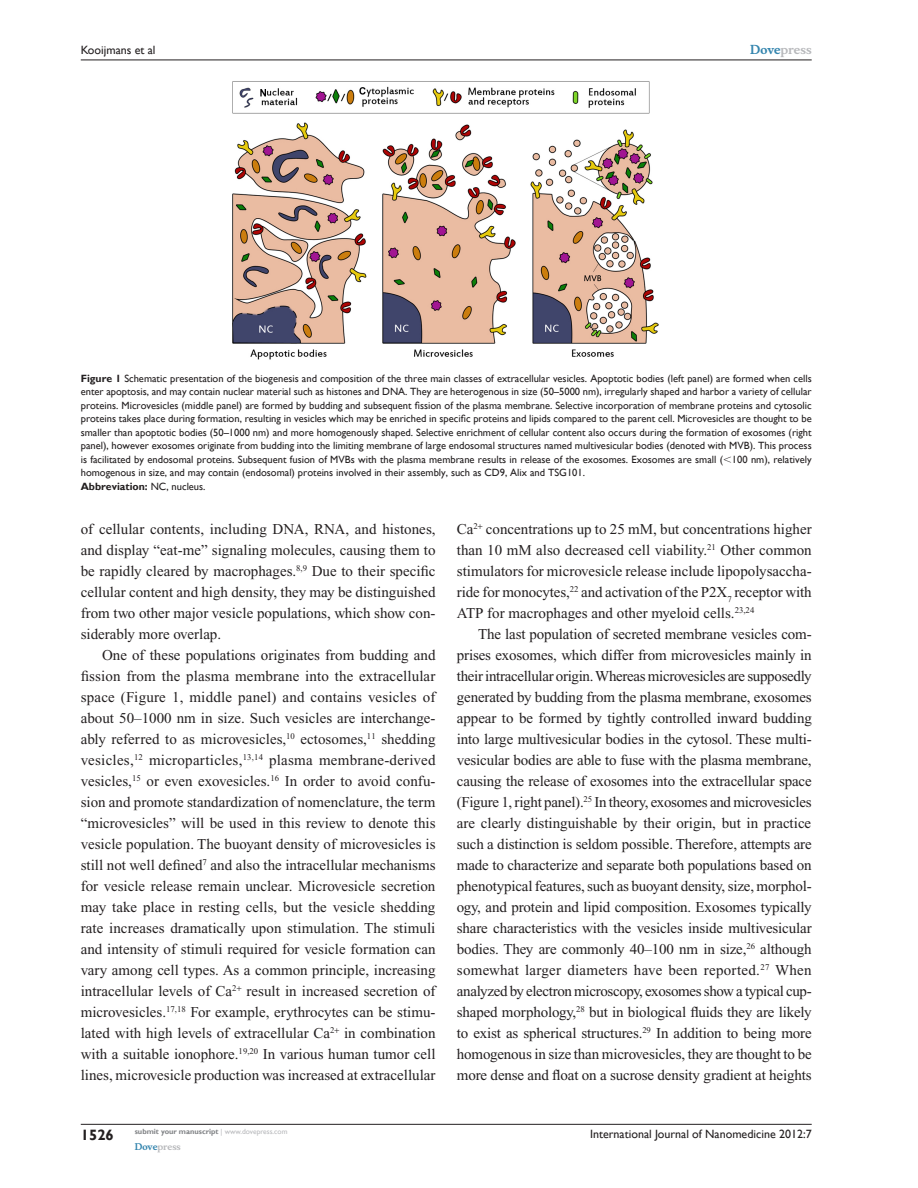
<style>
.page{position:relative;width:918px;height:1188px;background:#fff}
.page>*{position:absolute;margin:0;border:0;box-sizing:border-box;transform-origin:0 0}
.t1{font:15px/21px "Times New Roman";color:#231f20;text-align:justify}
.t2{font:700 15px "Gill Sans";color:#231f20}
.t3{font:12px "Gill Sans";color:#231f20}
.t4{font:700 12px "Musee";color:#b8b9bc}
.t5{font:10.5px/13.5px "Gill Sans";color:#231f20}
.t6{font:700 9px "Musee";color:#b8b9bc}
.t7{font:700 7.5px "Gill Sans";color:#808285}
.s1{color:#3485ae}
.s2{font-weight:700}
.s3{font-family:"Mathematical Pi One"}
.s4{font-weight:400;color:#b8b9bc}
</style>
<div class="page">
<img style="left:233px;top:81px;width:426px;height:279px">
<hr style="left:81px;top:1124px;width:731px;height:1px;background:#231f20">
<hr style="left:81px;top:60px;width:731px;height:1px;background:#231f20">
<p class="t3" style="left:81px;top:43px;width:76px">Kooijmans et al</p>
<p class="t4" style="left:750px;top:43px;width:63px"><span class="s1">Dove</span>press</p>
<p class="t5" style="left:81px;top:371px;width:732px"><span class="s2">Figure 1</span> Schematic presentation of the biogenesis and composition of the three main classes of extracellular vesicles. Apoptotic bodies (left panel) are formed when cells enter apoptosis, and may contain nuclear material such as histones and DNA. They are heterogenous in size (50–5000 nm), irregularly shaped and harbor a variety of cellular proteins. Microvesicles (middle panel) are formed by budding and subsequent fission of the plasma membrane. Selective incorporation of membrane proteins and cytosolic proteins takes place during formation, resulting in vesicles which may be enriched in specific proteins and lipids compared to the parent cell. Microvesicles are thought to be smaller than apoptotic bodies (50–1000 nm) and more homogenously shaped. Selective enrichment of cellular content also occurs during the formation of exosomes (right panel), however exosomes originate from budding into the limiting membrane of large endosomal structures named multivesicular bodies (denoted with MVB). This process is facilitated by endosomal proteins. Subsequent fusion of MVBs with the plasma membrane results in release of the exosomes. Exosomes are small (<span class="s3">,</span>100 nm), relatively homogenous in size, and may contain (endosomal) proteins involved in their assembly, such as CD9, Alix and TSG101.<br><span class="s2">Abbreviation:</span> NC, nucleus.</p>
<p class="t1" style="left:81px;top:518px;width:356px">of cellular contents, including DNA, RNA, and histones, and display “eat-me” signaling molecules, causing them to be rapidly cleared by macrophages.<sup>8,9</sup> Due to their specific cellular content and high density, they may be distinguished from two other major vesicle populations, which show con&shy;siderably more overlap.</p>
<p class="t1" style="left:81px;top:644px;width:356px;text-indent:21px">One of these populations originates from budding and fission from the plasma membrane into the extracellular space (Figure 1, middle panel) and contains vesicles of about 50–1000 nm in size. Such vesicles are interchange&shy;ably referred to as microvesicles,<sup>10</sup> ectosomes,<sup>11</sup> shedding vesicles,<sup>12</sup> microparticles,<sup>13,14</sup> plasma membrane-derived vesicles,<sup>15</sup> or even exovesicles.<sup>16</sup> In order to avoid confu&shy;sion and promote standardization of nomenclature, the term “microvesicles” will be used in this review to denote this vesicle population. The buoyant density of microvesicles is still not well defined<sup>7</sup> and also the intracellular mechanisms for vesicle release remain unclear. Microvesicle secretion may take place in resting cells, but the vesicle shedding rate increases dramatically upon stimulation. The stimuli and intensity of stimuli required for vesicle formation can vary among cell types. As a common principle, increasing intracellular levels of Ca<sup>2</sup> result in increased secretion of microvesicles.<sup>17,18</sup> For example, erythrocytes can be stimu&shy;lated with high levels of extracellular Ca<sup>2</sup> in combination with a suitable ionophore.<sup>19,20</sup> In various human tumor cell lines, microvesicle production was increased at extracellular</p>
<p class="t1" style="left:457px;top:518px;width:356px">Ca<sup>2</sup> concentrations up to 25 mM, but concentrations higher than 10 mM also decreased cell viability.<sup>21</sup> Other common stimulators for microvesicle release include lipopolysaccha&shy;ride for monocytes,<sup>22</sup> and activation of the P2X<sub>7</sub> receptor with ATP for macrophages and other myeloid cells.<sup>23,24</sup></p>
<p class="t1" style="left:457px;top:623px;width:357px;text-indent:21px">The last population of secreted membrane vesicles com&shy;prises exosomes, which differ from microvesicles mainly in their intracellular origin. Whereas microvesicles are supposedly generated by budding from the plasma membrane, exosomes appear to be formed by tightly controlled inward budding into large multivesicular bodies in the cytosol. These multi&shy;vesicular bodies are able to fuse with the plasma membrane, causing the release of exosomes into the extracellular space (Figure 1, right panel).<sup>25</sup> In theory, exosomes and microvesicles are clearly distinguishable by their origin, but in practice such a distinction is seldom possible. Therefore, attempts are made to characterize and separate both populations based on phenotypical features, such as buoyant density, size, morphol&shy;ogy, and protein and lipid composition. Exosomes typically share characteristics with the vesicles inside multivesicular bodies. They are commonly 40–100 nm in size,<sup>26</sup> although somewhat larger diameters have been reported.<sup>27</sup> When analyzed by electron microscopy, exosomes show a typical cup&shy;shaped morphology,<sup>28</sup> but in biological fluids they are likely to exist as spherical structures.<sup>29</sup> In addition to being more homogenous in size than microvesicles, they are thought to be more dense and float on a sucrose density gradient at heights</p>
<p class="t2" style="left:81px;top:1126px;width:35px">1526</p>
<p class="t7" style="left:135px;top:1127px;width:154px">submit your manuscript <span class="s4">| www.dovepress.com</span></p>
<p class="t6" style="left:135px;top:1141px;width:48px"><span class="s1">Dove</span>press</p>
<p class="t3" style="left:590px;top:1127px;width:223px">International Journal of Nanomedicine 2012:7</p>
</div>
